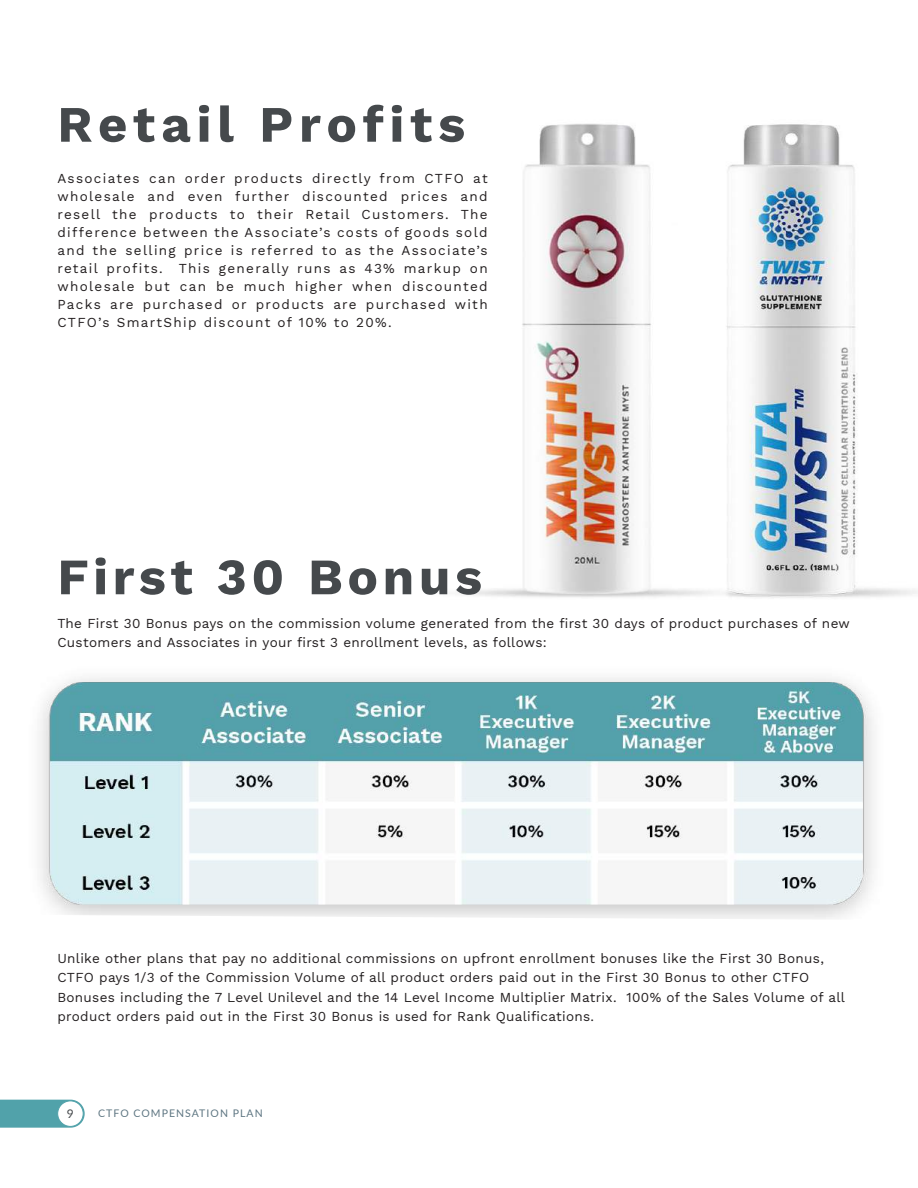
<style>
.page{position:relative;width:918px;height:1188px;background:#fff}
.page>*{position:absolute;margin:0;border:0;box-sizing:border-box;transform-origin:0 0}
.t1{font:51px "Work Sans";letter-spacing:.105em;color:#45494c}
.t2{font:13.5px/18px "Work Sans";letter-spacing:.025em;color:#231f20}
.t3{font:12px "Lato";color:#45494c}
.t4{font:10.5px "Lato";letter-spacing:.1em;color:#5e7682}
</style>
<div class="page">
<img style="left:458px;top:123px;width:460px;height:475px">
<svg style="left:0;top:1100px;width:85px;height:28px;background:#5ca8af"></svg>
<div style="left:58px;top:1101px;width:25px;height:25px;background:#fff;border-radius:50%"></div>
<div style="left:57px;top:1101px;width:27px;height:26px;border:1px solid #51a2aa;border-radius:50%"></div>
<img style="left:39px;top:677px;width:835px;height:242px">
<h1 class="t1" style="left:57px;top:86px;width:409px">Retail Profits</h1>
<p class="t2" style="left:57px;top:169px;width:432px;text-align:justify">Associates can order products directly from CTFO at wholesale and even further discounted prices and resell the products to their Retail Customers. The difference between the Associate’s costs of goods sold and the selling price is referred to as the Associate’s retail profits. This generally runs as 43% markup on wholesale but can be much higher when discounted Packs are purchased or products are purchased with CTFO’s SmartShip discount of 10% to 20%.</p>
<h1 class="t1" style="left:57px;top:538px;width:426px">First 30 Bonus</h1>
<p class="t2" style="left:57px;top:613px;width:794px;line-height:19.5px">The First 30 Bonus pays on the commission volume generated from the first 30 days of product purchases of new<br>Customers and Associates in your first 3 enrollment levels, as follows:</p>
<p class="t2" style="left:57px;top:948px;width:789px;line-height:19.5px">Unlike other plans that pay no additional commissions on upfront enrollment bonuses like the First 30 Bonus, CTFO pays 1/3 of the Commission Volume of all product orders paid out in the First 30 Bonus to other CTFO Bonuses including the 7 Level Unilevel and the 14 Level Income Multiplier Matrix. 100% of the Sales Volume of all product orders paid out in the First 30 Bonus is used for Rank Qualifications.</p>
<p class="t3" style="left:67px;top:1105px;width:8px">9</p>
<p class="t4" style="left:98px;top:1106px;width:166px">CTFO COMPENSATION PLAN</p>
</div>
